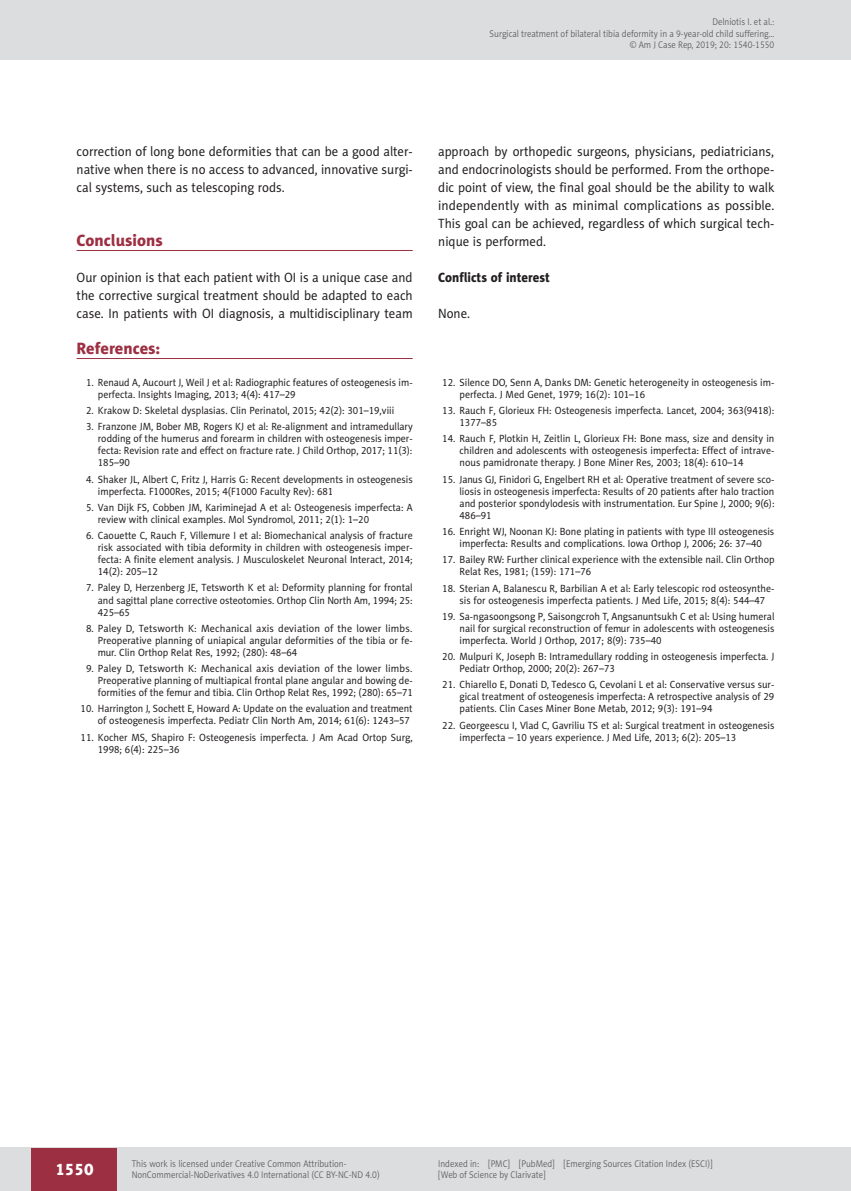
<style>
.page{position:relative;width:851px;height:1191px;background:#fff}
.page>*{position:absolute;margin:0;border:0;box-sizing:border-box;transform-origin:0 0}
.AJCR_Headline_1{font:16.5px "Naomi Sans EFN Heavy";color:#9d2f42}
.AJCR_Referencje_Tytu{font:16.5px "Naomi Sans EFN Heavy";color:#9d2f42}
.t1{font:16.5px "Naomi Sans EFN Heavy";color:#fff}
.AJCR_Body{font:13.5px/18px "Naomi Sans EFN";color:#231f20;text-align:justify;scale:.95 1}
.AJCR_Headline_2{font:13.5px "Naomi Sans EFN Heavy";color:#231f20;scale:.95 1}
.AJCR_Referencje_punk{font:10.5px/12px "Naomi Sans EFN";color:#231f20;scale:.95 1}
.AJCR_Referencje_punk-2{font:10.5px/12px "Naomi Sans EFN";color:#231f20;text-align:justify}
.AJCR_Referencje_punk-3{font:10.5px/12px "Naomi Sans EFN";color:#231f20;scale:.94 1}
.t2{font:9.75px/11.2px "Naomi Sans EFN Light";color:#57585a;scale:.9 1}
</style>
<div class="page">
<hr style="left:77px;top:250px;width:335px;height:1px;background:#9d2f42">
<hr style="left:77px;top:358px;width:335px;height:1px;background:#9d2f42">
<div style="left:0;top:1148px;width:850px;height:43px;background:#dcdddf"></div>
<div style="left:32px;top:1147px;width:85px;height:43px;background:#9d2f42"></div>
<div style="left:0;top:0;width:850px;height:60px;background:#dcdddf"></div>
<p class="t2" style="left:489px;top:16px;width:318px;text-align:right">Delniotis I. et al.:<br>Surgical treatment of bilateral tibia deformity in a 9-year-old child suffering… © Am J Case Rep, 2019; 20: 1540-1550</p>
<p class="AJCR_Body" style="left:77px;top:142px;width:355px">correction of long bone deformities that can be a good alter&shy;native when there is no access to advanced, innovative surgi&shy;cal systems, such as telescoping rods.</p>
<p class="AJCR_Headline_1" style="left:77px;top:230px;width:88px">Conclusions</p>
<p class="AJCR_Body" style="left:77px;top:268px;width:355px">Our opinion is that each patient with OI is a unique case and the corrective surgical treatment should be adapted to each case. In patients with OI diagnosis, a multidisciplinary team</p>
<p class="AJCR_Referencje_Tytu" style="left:77px;top:338px;width:85px">References:</p>
<p class="AJCR_Referencje_punk-3" style="left:98px;top:376px;width:336px;text-indent:-12px">1. Renaud A, Aucourt J, Weil J et al: Radiographic features of osteogenesis im&shy;perfecta. Insights Imaging, 2013; 4(4): 417–29</p>
<p class="AJCR_Referencje_punk" style="left:86px;top:405px;width:326px">2. Krakow D: Skeletal dysplasias. Clin Perinatol, 2015; 42(2): 301–19,viii</p>
<p class="AJCR_Referencje_punk" style="left:98px;top:421px;width:333px;text-align:justify;text-indent:-12px">3. Franzone JM, Bober MB, Rogers KJ et al: Re-alignment and intramedullary rodding of the humerus and forearm in children with osteogenesis imper&shy;fecta: Revision rate and effect on fracture rate. J Child Orthop, 2017; 11(3):<br>185–90</p>
<p class="AJCR_Referencje_punk" style="left:98px;top:473px;width:333px;text-indent:-12px">4. Shaker JL, Albert C, Fritz J, Harris G: Recent developments in osteogenesis imperfecta. F1000Res, 2015; 4(F1000 Faculty Rev): 681</p>
<p class="AJCR_Referencje_punk" style="left:98px;top:501px;width:333px;text-indent:-12px">5. Van Dijk FS, Cobben JM, Kariminejad A et al: Osteogenesis imperfecta: A review with clinical examples. Mol Syndromol, 2011; 2(1): 1–20</p>
<p class="AJCR_Referencje_punk" style="left:98px;top:530px;width:333px;text-align:justify;text-indent:-12px">6. Caouette C, Rauch F, Villemure I et al: Biomechanical analysis of fracture risk associated with tibia deformity in children with osteogenesis imper&shy;fecta: A finite element analysis. J Musculoskelet Neuronal Interact, 2014; 14(2): 205–12</p>
<p class="AJCR_Referencje_punk" style="left:98px;top:582px;width:333px;text-align:justify;text-indent:-12px">7. Paley D, Herzenberg JE, Tetsworth K et al: Deformity planning for frontal and sagittal plane corrective osteotomies. Orthop Clin North Am, 1994; 25:<br>425–65</p>
<p class="AJCR_Referencje_punk-2" style="left:98px;top:622px;width:316px;text-indent:-12px">8. Paley D, Tetsworth K: Mechanical axis deviation of the lower limbs.<br>Preoperative planning of uniapical angular deformities of the tibia or fe&shy;mur. Clin Orthop Relat Res, 1992; (280): 48–64</p>
<p class="AJCR_Referencje_punk-2" style="left:98px;top:662px;width:316px;text-indent:-12px">9. Paley D, Tetsworth K: Mechanical axis deviation of the lower limbs.<br>Preoperative planning of multiapical frontal plane angular and bowing de&shy;formities of the femur and tibia. Clin Orthop Relat Res, 1992; (280): 65–71</p>
<p class="AJCR_Referencje_punk-3" style="left:81px;top:703px;width:355px;text-align:right">10. Harrington J, Sochett E, Howard A: Update on the evaluation and treatment of osteogenesis imperfecta. Pediatr Clin North Am, 2014; 61(6): 1243–57</p>
<p class="AJCR_Referencje_punk" style="left:98px;top:731px;width:333px;text-indent:-17px">11. Kocher MS, Shapiro F: Osteogenesis imperfecta. J Am Acad Ortop Surg,<br>1998; 6(4): 225–36</p>
<p class="AJCR_Body" style="left:438px;top:142px;width:355px">approach by orthopedic surgeons, physicians, pediatricians, and endocrinologists should be performed. From the orthope&shy;dic point of view, the final goal should be the ability to walk independently with as minimal complications as possible.<br>This goal can be achieved, regardless of which surgical tech&shy;nique is performed.</p>
<p class="AJCR_Headline_2" style="left:438px;top:269px;width:119px">Conflicts of interest</p>
<p class="AJCR_Body" style="left:438px;top:304px;width:35px">None.</p>
<p class="AJCR_Referencje_punk" style="left:459px;top:376px;width:333px;text-indent:-17px">12. Silence DO, Senn A, Danks DM: Genetic heterogeneity in osteogenesis im&shy;perfecta. J Med Genet, 1979; 16(2): 101–16</p>
<p class="AJCR_Referencje_punk" style="left:459px;top:405px;width:333px;text-indent:-17px">13. Rauch F, Glorieux FH: Osteogenesis imperfecta. Lancet, 2004; 363(9418):<br>1377–85</p>
<p class="AJCR_Referencje_punk" style="left:459px;top:433px;width:333px;text-align:justify;text-indent:-17px">14. Rauch F, Plotkin H, Zeitlin L, Glorieux FH: Bone mass, size and density in children and adolescents with osteogenesis imperfecta: Effect of intrave&shy;nous pamidronate therapy. J Bone Miner Res, 2003; 18(4): 610–14</p>
<p class="AJCR_Referencje_punk" style="left:459px;top:473px;width:333px;text-align:justify;text-indent:-17px">15. Janus GJ, Finidori G, Engelbert RH et al: Operative treatment of severe sco&shy;liosis in osteogenesis imperfecta: Results of 20 patients after halo traction and posterior spondylodesis with instrumentation. Eur Spine J, 2000; 9(6):<br>486–91</p>
<p class="AJCR_Referencje_punk" style="left:442px;top:525px;width:351px;text-align:center">16. Enright WJ, Noonan KJ: Bone plating in patients with type III osteogenesis imperfecta: Results and complications. Iowa Orthop J, 2006; 26: 37–40</p>
<p class="AJCR_Referencje_punk" style="left:459px;top:554px;width:333px;text-indent:-17px">17. Bailey RW: Further clinical experience with the extensible nail. Clin Orthop<br>Relat Res, 1981; (159): 171–76</p>
<p class="AJCR_Referencje_punk" style="left:459px;top:582px;width:333px;text-indent:-17px">18. Sterian A, Balanescu R, Barbilian A et al: Early telescopic rod osteosynthe&shy;sis for osteogenesis imperfecta patients. J Med Life, 2015; 8(4): 544–47</p>
<p class="AJCR_Referencje_punk" style="left:459px;top:610px;width:333px;text-align:justify;text-indent:-17px">19. Sa-ngasoongsong P, Saisongcroh T, Angsanuntsukh C et al: Using humeral nail for surgical reconstruction of femur in adolescents with osteogenesis imperfecta. World J Orthop, 2017; 8(9): 735–40</p>
<p class="AJCR_Referencje_punk" style="left:459px;top:650px;width:333px;text-indent:-17px">20. Mulpuri K, Joseph B: Intramedullary rodding in osteogenesis imperfecta. J<br>Pediatr Orthop, 2000; 20(2): 267–73</p>
<p class="AJCR_Referencje_punk" style="left:459px;top:679px;width:333px;text-align:justify;text-indent:-17px">21. Chiarello E, Donati D, Tedesco G, Cevolani L et al: Conservative versus sur&shy;gical treatment of osteogenesis imperfecta: A retrospective analysis of 29 patients. Clin Cases Miner Bone Metab, 2012; 9(3): 191–94</p>
<p class="AJCR_Referencje_punk" style="left:459px;top:719px;width:333px;text-indent:-17px">22. Georgeescu I, Vlad C, Gavriliu TS et al: Surgical treatment in osteogenesis imperfecta – 10 years experience. J Med Life, 2013; 6(2): 205–13</p>
<h1 class="t1" style="left:55px;top:1159px;width:40px">1550</h1>
<p class="t2" style="left:132px;top:1158px;width:277px">This work is licensed under Creative Common Attribution-<br>NonCommercial-NoDerivatives 4.0 International (CC BY-NC-ND 4.0)</p>
<p class="t2" style="left:438px;top:1158px;width:306px">Indexed in: [PMC] [PubMed] [Emerging Sources Citation Index (ESCI)] [Web of Science by Clarivate]</p>
</div>
